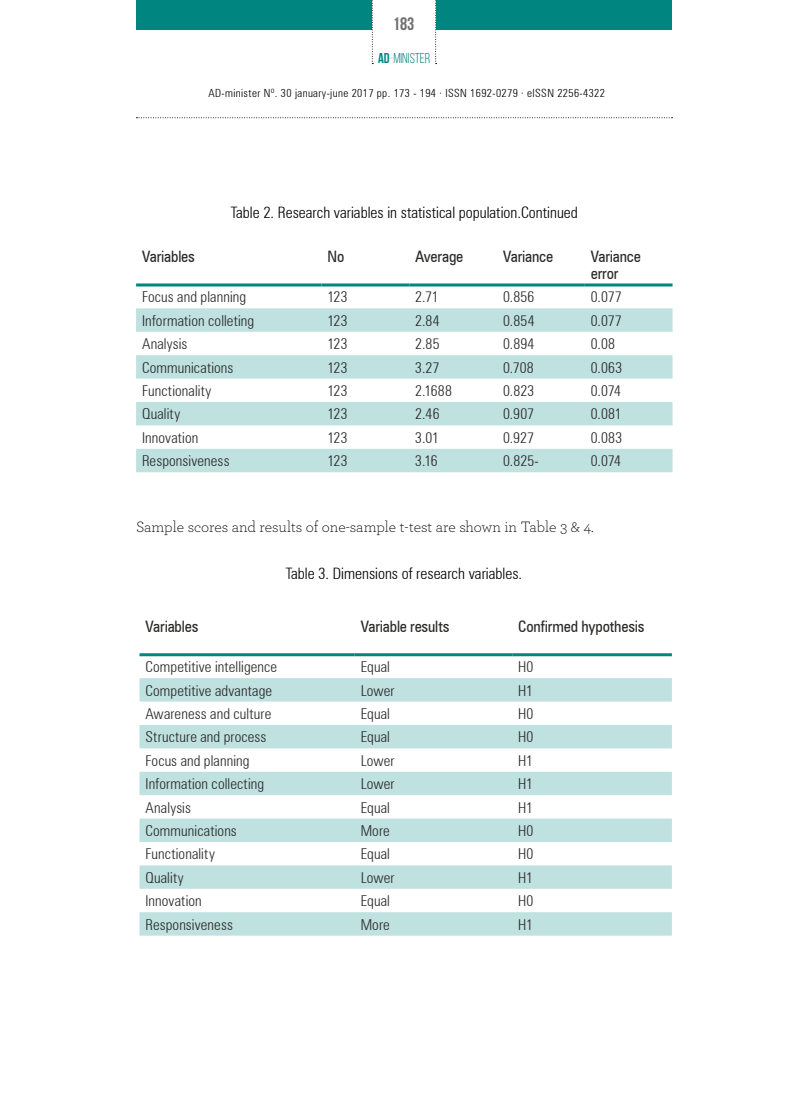
<style>
.page{position:relative;width:808px;height:1106px;background:#fff}
.page>*{position:absolute;margin:0;border:0;box-sizing:border-box;transform-origin:0 0}
.t1{font:700 18px "Bebas Neue";color:#706f6f}
.t2{font:300 condensed 15.75px "Zurich BT";color:#000}
.t3{font:condensed 15.75px/16.5px "Zurich BT";letter-spacing:-.01em;color:#282827}
.t4{font:300 15.75px "Archer Pro";color:#000}
.t5{font:300 condensed 15px "Zurich BT";letter-spacing:.005em;color:#282827}
.t6{font:14.25px "Bebas Neue";color:#008581}
.t7{font:300 condensed 11.25px "Zurich BT";letter-spacing:.035em;color:#000}
.s1{font-weight:700}
.s2{font-weight:300}
</style>
<div class="page">
<svg style="left:136px;top:117px;width:536px;height:1px"></svg>
<div style="left:136px;top:0;width:236px;height:30px;background:#008581"></div>
<svg style="left:435px;top:0;width:2px;height:64px"></svg>
<svg style="left:372px;top:0;width:1px;height:64px"></svg>
<div style="left:436px;top:0;width:236px;height:30px;background:#008581"></div>
<svg style="left:136px;top:308px;width:536px;height:164px;fill:#bfe1e0"></svg>
<hr style="left:136px;top:283px;width:185px;height:3px;background:#008581">
<hr style="left:321px;top:283px;width:88px;height:3px;background:#008581">
<hr style="left:409px;top:283px;width:88px;height:3px;background:#008581">
<hr style="left:497px;top:283px;width:88px;height:3px;background:#008581">
<hr style="left:585px;top:283px;width:87px;height:3px;background:#008581">
<svg style="left:139px;top:678px;width:533px;height:257px;fill:#bfe1e0"></svg>
<hr style="left:139px;top:653px;width:216px;height:3px;background:#008581">
<hr style="left:355px;top:653px;width:157px;height:3px;background:#008581">
<hr style="left:512px;top:653px;width:160px;height:3px;background:#008581">
<p class="t1" style="left:393px;top:14px;width:23px">183</p>
<p class="t6" style="left:378px;top:51px;width:54px"><span class="s1">AD</span><span class="s2">-</span>MINISTER</p>
<p class="t7" style="left:209px;top:86px;width:398px">AD-minister Nº. 30 january-june 2017 pp. 173 - 194 · ISSN 1692-0279 · eISSN 2256-4322</p>
<p class="t2" style="left:231px;top:203px;width:349px">Table 2. Research variables in statistical population.Continued</p>
<p class="t3" style="left:142px;top:248px;width:54px">Variables</p>
<p class="t3" style="left:327px;top:248px;width:18px">No</p>
<p class="t3" style="left:415px;top:248px;width:50px">Average</p>
<p class="t3" style="left:503px;top:248px;width:52px">Variance</p>
<p class="t3" style="left:591px;top:248px;width:52px">Variance error</p>
<p class="t5" style="left:142px;top:288px;width:106px">Focus and planning</p>
<p class="t5" style="left:327px;top:288px;width:22px">123</p>
<p class="t5" style="left:415px;top:288px;width:25px">2.71</p>
<p class="t5" style="left:503px;top:288px;width:33px">0.856</p>
<p class="t5" style="left:591px;top:288px;width:33px">0.077</p>
<p class="t5" style="left:142px;top:311px;width:114px">Information colleting</p>
<p class="t5" style="left:327px;top:311px;width:22px">123</p>
<p class="t5" style="left:415px;top:311px;width:26px">2.84</p>
<p class="t5" style="left:503px;top:311px;width:33px">0.854</p>
<p class="t5" style="left:591px;top:311px;width:33px">0.077</p>
<p class="t5" style="left:142px;top:335px;width:47px">Analysis</p>
<p class="t5" style="left:327px;top:335px;width:22px">123</p>
<p class="t5" style="left:415px;top:335px;width:26px">2.85</p>
<p class="t5" style="left:503px;top:335px;width:33px">0.894</p>
<p class="t5" style="left:591px;top:335px;width:26px">0.08</p>
<p class="t5" style="left:142px;top:358px;width:93px">Communications</p>
<p class="t5" style="left:327px;top:358px;width:22px">123</p>
<p class="t5" style="left:415px;top:358px;width:26px">3.27</p>
<p class="t5" style="left:503px;top:358px;width:32px">0.708</p>
<p class="t5" style="left:591px;top:358px;width:33px">0.063</p>
<p class="t5" style="left:142px;top:381px;width:71px">Functionality</p>
<p class="t5" style="left:327px;top:381px;width:22px">123</p>
<p class="t5" style="left:415px;top:381px;width:38px">2.1688</p>
<p class="t5" style="left:503px;top:381px;width:33px">0.823</p>
<p class="t5" style="left:591px;top:381px;width:32px">0.074</p>
<p class="t5" style="left:142px;top:405px;width:40px">Quality</p>
<p class="t5" style="left:327px;top:405px;width:22px">123</p>
<p class="t5" style="left:415px;top:405px;width:26px">2.46</p>
<p class="t5" style="left:503px;top:405px;width:33px">0.907</p>
<p class="t5" style="left:591px;top:405px;width:32px">0.081</p>
<p class="t5" style="left:142px;top:428px;width:58px">Innovation</p>
<p class="t5" style="left:327px;top:428px;width:22px">123</p>
<p class="t5" style="left:415px;top:428px;width:25px">3.01</p>
<p class="t5" style="left:503px;top:428px;width:33px">0.927</p>
<p class="t5" style="left:591px;top:428px;width:33px">0.083</p>
<p class="t5" style="left:142px;top:452px;width:89px">Responsiveness</p>
<p class="t5" style="left:327px;top:452px;width:22px">123</p>
<p class="t5" style="left:415px;top:452px;width:24px">3.16</p>
<p class="t5" style="left:503px;top:452px;width:37px">0.825-</p>
<p class="t5" style="left:591px;top:452px;width:32px">0.074</p>
<p class="t4" style="left:136px;top:516px;width:459px">Sample scores and results of one-sample t-test are shown in Table 3 &amp; 4.</p>
<p class="t2" style="left:286px;top:564px;width:238px">Table 3. Dimensions of research variables.</p>
<p class="t3" style="left:145px;top:618px;width:54px">Variables</p>
<p class="t3" style="left:361px;top:618px;width:90px">Variable results</p>
<p class="t3" style="left:518px;top:618px;width:128px">Confirmed hypothesis</p>
<p class="t5" style="left:145px;top:657px;width:133px">Competitive intelligence</p>
<p class="t5" style="left:361px;top:657px;width:31px">Equal</p>
<p class="t5" style="left:518px;top:657px;width:17px">H0</p>
<p class="t5" style="left:145px;top:681px;width:128px">Competitive advantage</p>
<p class="t5" style="left:361px;top:681px;width:35px">Lower</p>
<p class="t5" style="left:518px;top:681px;width:16px">H1</p>
<p class="t5" style="left:145px;top:704px;width:127px">Awareness and culture</p>
<p class="t5" style="left:361px;top:704px;width:31px">Equal</p>
<p class="t5" style="left:518px;top:704px;width:17px">H0</p>
<p class="t5" style="left:145px;top:728px;width:123px">Structure and process</p>
<p class="t5" style="left:361px;top:728px;width:31px">Equal</p>
<p class="t5" style="left:518px;top:728px;width:17px">H0</p>
<p class="t5" style="left:145px;top:751px;width:106px">Focus and planning</p>
<p class="t5" style="left:361px;top:751px;width:35px">Lower</p>
<p class="t5" style="left:518px;top:751px;width:16px">H1</p>
<p class="t5" style="left:145px;top:774px;width:120px">Information collecting</p>
<p class="t5" style="left:361px;top:774px;width:35px">Lower</p>
<p class="t5" style="left:518px;top:774px;width:16px">H1</p>
<p class="t5" style="left:145px;top:798px;width:47px">Analysis</p>
<p class="t5" style="left:361px;top:798px;width:31px">Equal</p>
<p class="t5" style="left:518px;top:798px;width:16px">H1</p>
<p class="t5" style="left:145px;top:821px;width:93px">Communications</p>
<p class="t5" style="left:361px;top:821px;width:31px">More</p>
<p class="t5" style="left:518px;top:821px;width:17px">H0</p>
<p class="t5" style="left:145px;top:845px;width:71px">Functionality</p>
<p class="t5" style="left:361px;top:845px;width:31px">Equal</p>
<p class="t5" style="left:518px;top:845px;width:17px">H0</p>
<p class="t5" style="left:145px;top:868px;width:40px">Quality</p>
<p class="t5" style="left:361px;top:868px;width:35px">Lower</p>
<p class="t5" style="left:518px;top:868px;width:16px">H1</p>
<p class="t5" style="left:145px;top:891px;width:58px">Innovation</p>
<p class="t5" style="left:361px;top:891px;width:31px">Equal</p>
<p class="t5" style="left:518px;top:891px;width:17px">H0</p>
<p class="t5" style="left:145px;top:915px;width:89px">Responsiveness</p>
<p class="t5" style="left:361px;top:915px;width:31px">More</p>
<p class="t5" style="left:518px;top:915px;width:16px">H1</p>
</div>
